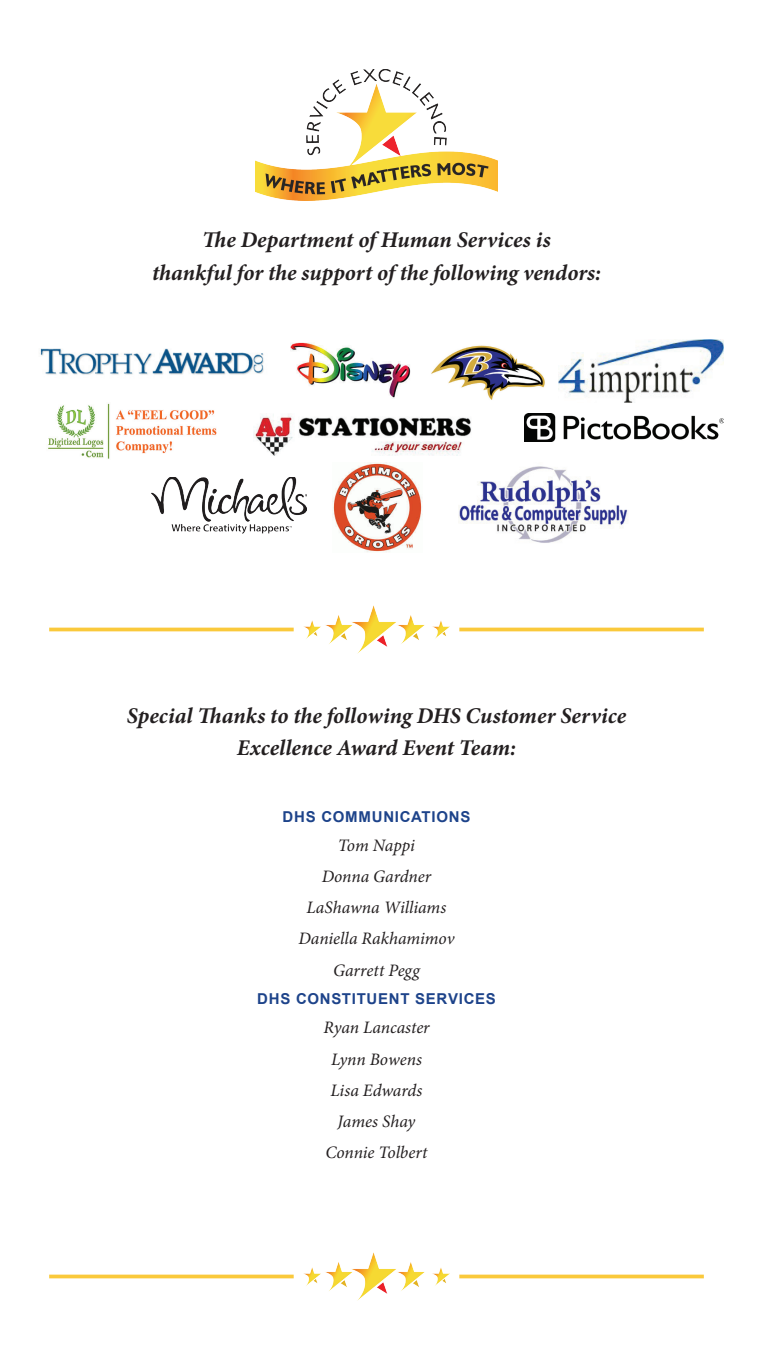
<style>
.page{position:relative;width:765px;height:1350px;background:#fff}
.page>*{position:absolute;margin:0;border:0;box-sizing:border-box;transform-origin:0 0}
.t1{font:italic 700 22.5px/32.5px "Minion Pro";color:#231f20;text-align:center}
.t2{font:italic 17.5px/31.1px "Minion Pro";letter-spacing:-.005em;color:#231f20;text-align:center}
.t3{font:700 15px "Arial";letter-spacing:.045em;color:#1d438a}
</style>
<div class="page">
<img style="left:303px;top:1252px;width:147px;height:49px">
<hr style="left:49px;top:1275px;width:245px;height:3px;background:#fac93b">
<hr style="left:459px;top:1275px;width:245px;height:3px;background:#fac93b">
<img style="left:303px;top:605px;width:147px;height:49px">
<hr style="left:49px;top:628px;width:245px;height:3px;background:#fac93b">
<hr style="left:459px;top:628px;width:245px;height:3px;background:#fac93b">
<img style="left:256px;top:69px;width:241px;height:131px">
<img style="left:290px;top:342px;width:121px;height:56px">
<img style="left:333px;top:463px;width:89px;height:89px">
<img style="left:48px;top:403px;width:169px;height:56px">
<img style="left:253px;top:414px;width:218px;height:42px">
<img style="left:558px;top:340px;width:165px;height:62px">
<img style="left:152px;top:477px;width:154px;height:57px">
<img style="left:524px;top:414px;width:199px;height:28px">
<img style="left:431px;top:345px;width:114px;height:55px">
<img style="left:459px;top:466px;width:169px;height:77px">
<img style="left:40px;top:348px;width:224px;height:27px">
<p class="t1" style="left:152px;top:224px;width:450px">The Department of Human Services is<br>thankful for the support of the following vendors:</p>
<p class="t1" style="left:127px;top:699px;width:501px">Special Thanks to the following DHS Customer Service<br>Excellence Award Event Team:</p>
<p class="t3" style="left:283px;top:807px;width:189px">DHS COMMUNICATIONS</p>
<p class="t2" style="left:298px;top:830px;width:158px">Tom Nappi<br>Donna Gardner<br>LaShawna Williams<br>Daniella Rakhamimov<br>Garrett Pegg</p>
<p class="t3" style="left:257px;top:989px;width:240px">DHS CONSTITUENT SERVICES</p>
<p class="t2" style="left:323px;top:1012px;width:108px">Ryan Lancaster<br>Lynn Bowens<br>Lisa Edwards<br>James Shay<br>Connie Tolbert</p>
</div>
